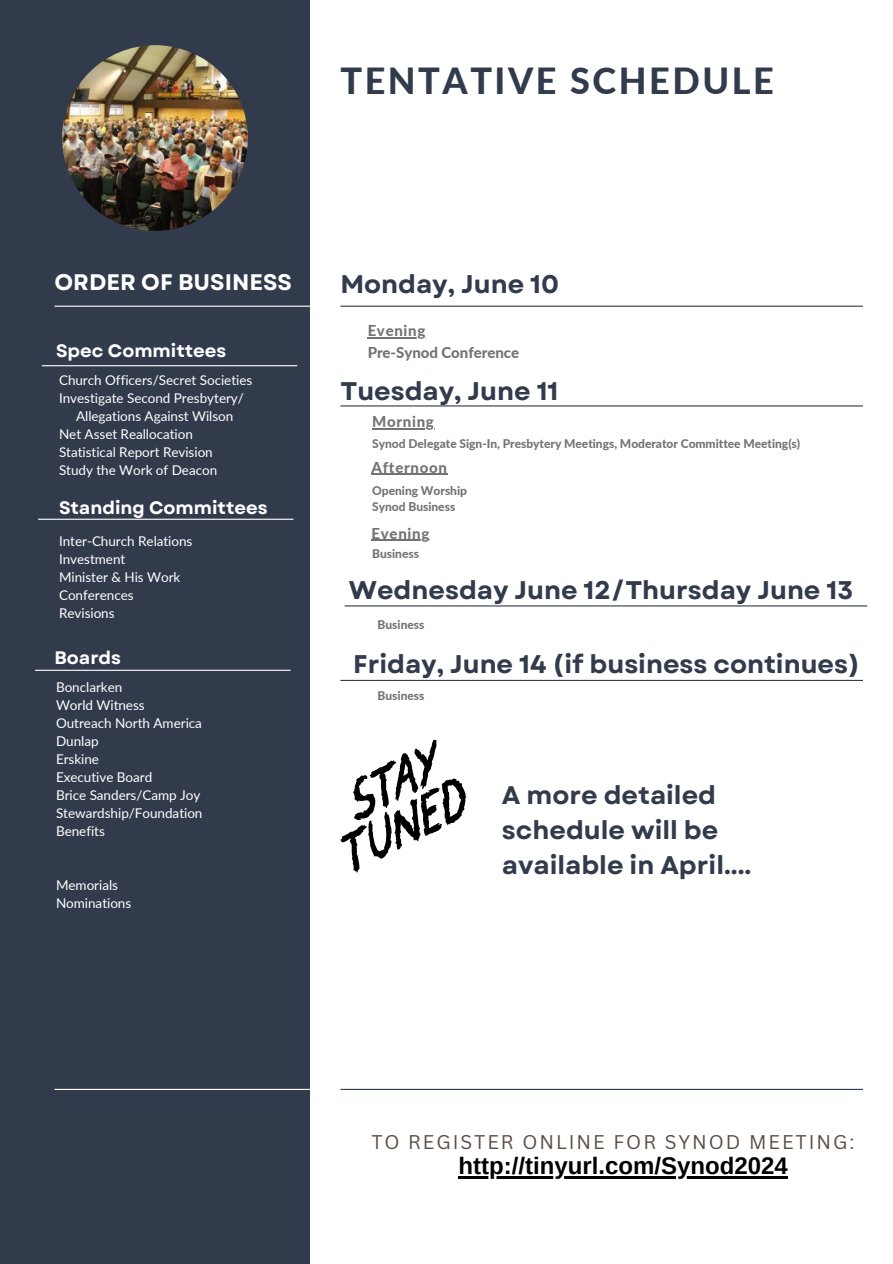
<style>
.page{position:relative;width:893px;height:1264px;background:#fff}
.page>*{position:absolute;margin:0;border:0;box-sizing:border-box;transform-origin:0 0}
.t1{font:800 36px "Lato";letter-spacing:.07em;color:#323b4c}
.t2{font:700 25.5px/34.8px "Garet";color:#323b4c}
.t3{font:700 24px "Arimo";color:#000}
.t4{font:700 22.5px "Garet";color:#fff}
.t5{font:19.35px "Canva Sans";letter-spacing:.1em;color:#5d4e43}
.t6{font:700 18px "Garet";color:#fff}
.t7{font:800 15px "Lato";letter-spacing:.045em;color:#737373}
.t8{font:800 15px "Lato";letter-spacing:-.005em;color:#737373}
.t9{font:13.5px "Lato";letter-spacing:-.005em;color:#fff}
.t10{font:800 12px "Lato";letter-spacing:-.005em;color:#737373}
</style>
<div class="page">
<div style="left:0;top:0;width:310px;height:1263px;background:#323b4c"></div>
<hr style="left:54px;top:305px;width:256px;height:2px;background:#fff">
<hr style="left:42px;top:365px;width:255px;height:1px;background:#fff">
<hr style="left:340px;top:305px;width:522px;height:2px;background:#323b4c">
<hr style="left:340px;top:1088px;width:522px;height:1px;background:#323b4c">
<img style="left:62px;top:45px;width:186px;height:186px;border-radius:50%">
<hr style="left:54px;top:1088px;width:256px;height:1px;background:#fff">
<hr style="left:38px;top:518px;width:255px;height:2px;background:#fff">
<hr style="left:35px;top:669px;width:255px;height:2px;background:#fff">
<hr style="left:340px;top:405px;width:522px;height:1px;background:#323b4c">
<hr style="left:344px;top:605px;width:523px;height:1px;background:#323b4c">
<hr style="left:340px;top:680px;width:522px;height:1px;background:#323b4c">
<svg style="left:340px;top:739px;width:126px;height:133px"></svg>
<hr style="left:367px;top:337px;width:59px;height:1px;background:#737373">
<hr style="left:372px;top:428px;width:62px;height:1px;background:#737373">
<hr style="left:371px;top:474px;width:76px;height:1px;background:#737373">
<hr style="left:371px;top:540px;width:59px;height:1px;background:#737373">
<hr style="left:458px;top:1176px;width:329px;height:2px;background:#000">
<p class="t1" style="left:340px;top:58px;width:435px">TENTATIVE SCHEDULE</p>
<p class="t4" style="left:54px;top:265px;width:239px">ORDER OF BUSINESS</p>
<p class="t6" style="left:56px;top:337px;width:172px">Spec Committees</p>
<h5 class="t9" style="left:59px;top:372px;width:195px">Church Officers/Secret Societies</h5>
<p class="t9" style="left:59px;top:390px;width:186px">Investigate Second Presbytery/</p>
<p class="t9" style="left:76px;top:408px;width:159px">Allegations Against Wilson</p>
<p class="t9" style="left:59px;top:426px;width:135px">Net Asset Reallocation</p>
<p class="t9" style="left:59px;top:444px;width:155px">Statistical Report Revision</p>
<p class="t9" style="left:59px;top:462px;width:160px">Study the Work of Deacon</p>
<h3 class="t6" style="left:59px;top:494px;width:210px">Standing Committees</h3>
<h5 class="t9" style="left:59px;top:533px;width:135px">Inter-Church Relations</h5>
<p class="t9" style="left:59px;top:551px;width:68px">Investment</p>
<p class="t9" style="left:59px;top:569px;width:123px">Minister &amp; His Work</p>
<p class="t9" style="left:59px;top:587px;width:76px">Conferences</p>
<p class="t9" style="left:59px;top:605px;width:57px">Revisions</p>
<p class="t6" style="left:54px;top:644px;width:68px">Boards</p>
<p class="t9" style="left:56px;top:678px;width:68px">Bonclarken</p>
<p class="t9" style="left:56px;top:696px;width:90px">World Witness</p>
<p class="t9" style="left:56px;top:714px;width:147px">Outreach North America</p>
<p class="t9" style="left:56px;top:732px;width:44px">Dunlap</p>
<p class="t9" style="left:56px;top:750px;width:45px">Erskine</p>
<p class="t9" style="left:56px;top:768px;width:98px">Executive Board</p>
<h1 class="t9" style="left:56px;top:786px;width:146px">Brice Sanders/Camp Joy</h1>
<h2 class="t9" style="left:56px;top:804px;width:148px">Stewardship/Foundation</h2>
<h6 class="t9" style="left:56px;top:822px;width:50px">Benefits</h6>
<h6 class="t9" style="left:56px;top:876px;width:63px">Memorials</h6>
<h2 class="t9" style="left:56px;top:894px;width:77px">Nominations</h2>
<p class="t2" style="left:340px;top:266px;width:220px">Monday, June 10</p>
<p class="t7" style="left:367px;top:321px;width:59px">Evening</p>
<p class="t8" style="left:367px;top:343px;width:153px">Pre-Synod Conference</p>
<h5 class="t2" style="left:340px;top:374px;width:219px">Tuesday, June 11</h5>
<h6 class="t7" style="left:372px;top:412px;width:63px">Morning</h6>
<p class="t10" style="left:372px;top:436px;width:429px">Synod Delegate Sign-In, Presbytery Meetings, Moderator Committee Meeting(s)</p>
<h6 class="t7" style="left:371px;top:458px;width:77px">Afternoon</h6>
<p class="t10" style="left:372px;top:483px;width:96px">Opening Worship</p>
<p class="t10" style="left:372px;top:499px;width:85px">Synod Business</p>
<h6 class="t7" style="left:371px;top:524px;width:59px">Evening</h6>
<p class="t10" style="left:372px;top:546px;width:48px">Business</p>
<h2 class="t2" style="left:349px;top:572px;width:505px">Wednesday June 12/Thursday June 13</h2>
<p class="t10" style="left:377px;top:616px;width:48px">Business</p>
<h2 class="t2" style="left:353px;top:647px;width:508px">Friday, June 14 (if business continues)</h2>
<p class="t10" style="left:377px;top:687px;width:48px">Business</p>
<p class="t2" style="left:502px;top:777px;width:251px">A more detailed schedule will be available in April....</p>
<h2 class="t5" style="left:371px;top:1128px;width:484px">TO REGISTER ONLINE FOR SYNOD MEETING:</h2>
<h4 class="t3" style="left:458px;top:1152px;width:331px">http://tinyurl.com/Synod2024</h4>
</div>
